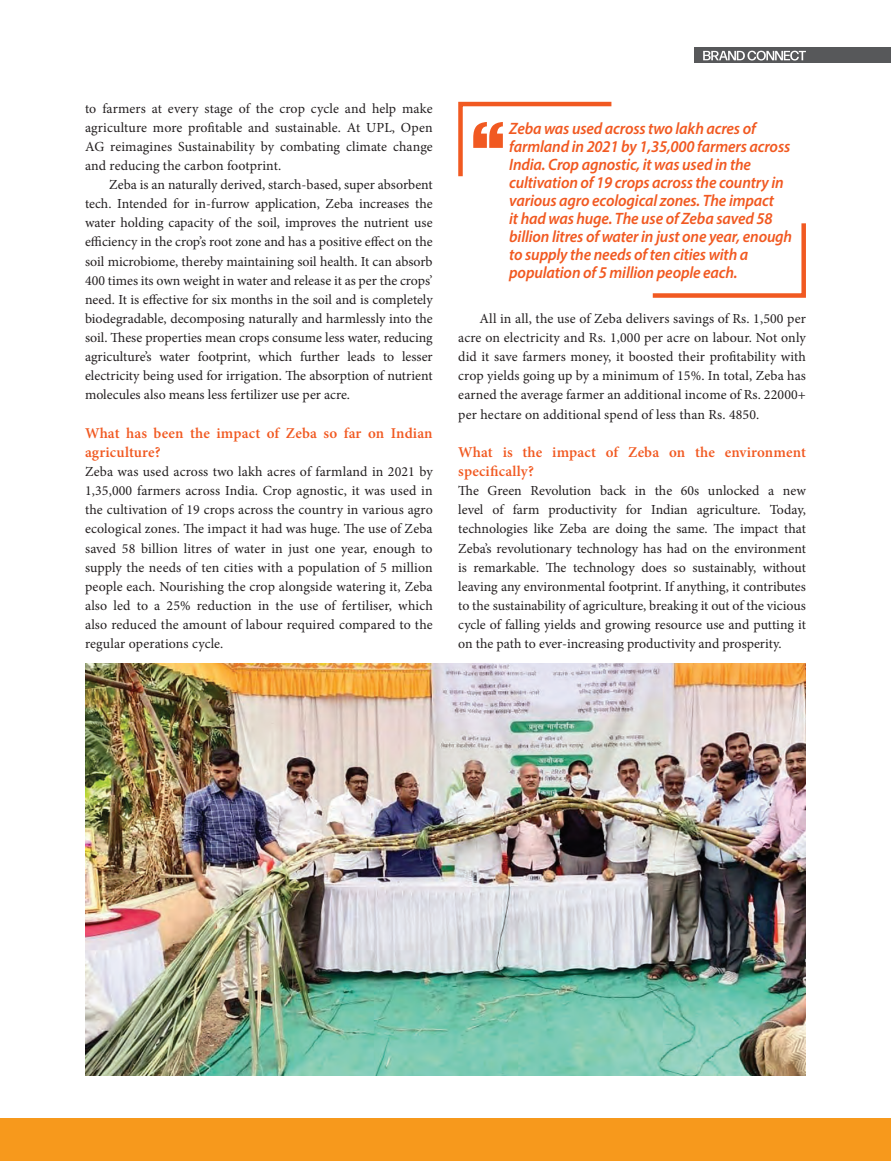
<style>
.page{position:relative;width:891px;height:1161px;background:#fff}
.page>*{position:absolute;margin:0;border:0;box-sizing:border-box;transform-origin:0 0}
.t1{font:italic 600 16.5px/18px "Myriad Pro";letter-spacing:-.01em;color:#f15921;scale:.95 1}
.t2{font:600 15px/19.2px "Minion Pro";letter-spacing:.01em;color:#f15921}
.t3{font:13.8px/19px "Minion Pro";letter-spacing:.005em;color:#231f20;text-align:justify}
</style>
<div class="page">
<div style="left:0;top:1118px;width:891px;height:43px;background:#f7991c"></div>
<div style="left:695px;top:47px;width:196px;height:16px;background:#57585a"></div>
<svg style="left:703px;top:51px;width:103px;height:10px"></svg>
<img style="left:85px;top:663px;width:721px;height:413px">
<svg style="left:458px;top:101px;width:154px;height:76px"></svg>
<svg style="left:652px;top:223px;width:154px;height:75px"></svg>
<p class="t3" style="left:85px;top:99px;width:349px">to farmers at every stage of the crop cycle and help make agriculture more profitable and sustainable. At UPL, Open AG reimagines Sustainability by combating climate change and reducing the carbon footprint.</p>
<p class="t3" style="left:85px;top:175px;width:349px;text-indent:24px">Zeba is an naturally derived, starch-based, super absorbent tech. Intended for in-furrow application, Zeba increases the water holding capacity of the soil, improves the nutrient use efficiency in the crop’s root zone and has a positive effect on the soil microbiome, thereby maintaining soil health. It can absorb 400 times its own weight in water and release it as per the crops’ need. It is effective for six months in the soil and is completely biodegradable, decomposing naturally and harmlessly into the soil. These properties mean crops consume less water, reducing agriculture’s water footprint, which further leads to lesser electricity being used for irrigation. The absorption of nutrient molecules also means less fertilizer use per acre.</p>
<p class="t2" style="left:85px;top:423px;width:349px">What has been the impact of Zeba so far on Indian agriculture?</p>
<p class="t3" style="left:85px;top:462px;width:349px">Zeba was used across two lakh acres of farmland in 2021 by 1,35,000 farmers across India. Crop agnostic, it was used in the cultivation of 19 crops across the country in various agro ecological zones. The impact it had was huge. The use of Zeba saved 58 billion litres of water in just one year, enough to supply the needs of ten cities with a population of 5 million people each. Nourishing the crop alongside watering it, Zeba also led to a 25% reduction in the use of fertiliser, which also reduced the amount of labour required compared to the regular operations cycle.</p>
<p class="t1" style="left:509px;top:119px;width:299px">Zeba was used across two lakh acres of farmland in 2021 by 1,35,000 farmers across India. Crop agnostic, it was used in the cultivation of 19 crops across the country in various agro ecological zones. The impact<br>it had was huge. The use of Zeba saved 58 billion litres of water in just one year, enough to supply the needs of ten cities with a population of 5 million people each.</p>
<p class="t3" style="left:458px;top:309px;width:349px;text-indent:21px">All in all, the use of Zeba delivers savings of Rs. 1,500 per acre on electricity and Rs. 1,000 per acre on labour. Not only did it save farmers money, it boosted their profitability with crop yields going up by a minimum of 15%. In total, Zeba has earned the average farmer an additional income of Rs. 22000+ per hectare on additional spend of less than Rs. 4850.</p>
<p class="t2" style="left:458px;top:442px;width:349px">What is the impact of Zeba on the environment specifically?</p>
<p class="t3" style="left:458px;top:481px;width:349px">The Green Revolution back in the 60s unlocked a new level of farm productivity for Indian agriculture. Today, technologies like Zeba are doing the same. The impact that Zeba’s revolutionary technology has had on the environment is remarkable. The technology does so sustainably, without leaving any environmental footprint. If anything, it contributes to the sustainability of agriculture, breaking it out of the vicious cycle of falling yields and growing resource use and putting it on the path to ever-increasing productivity and prosperity.</p>
</div>
